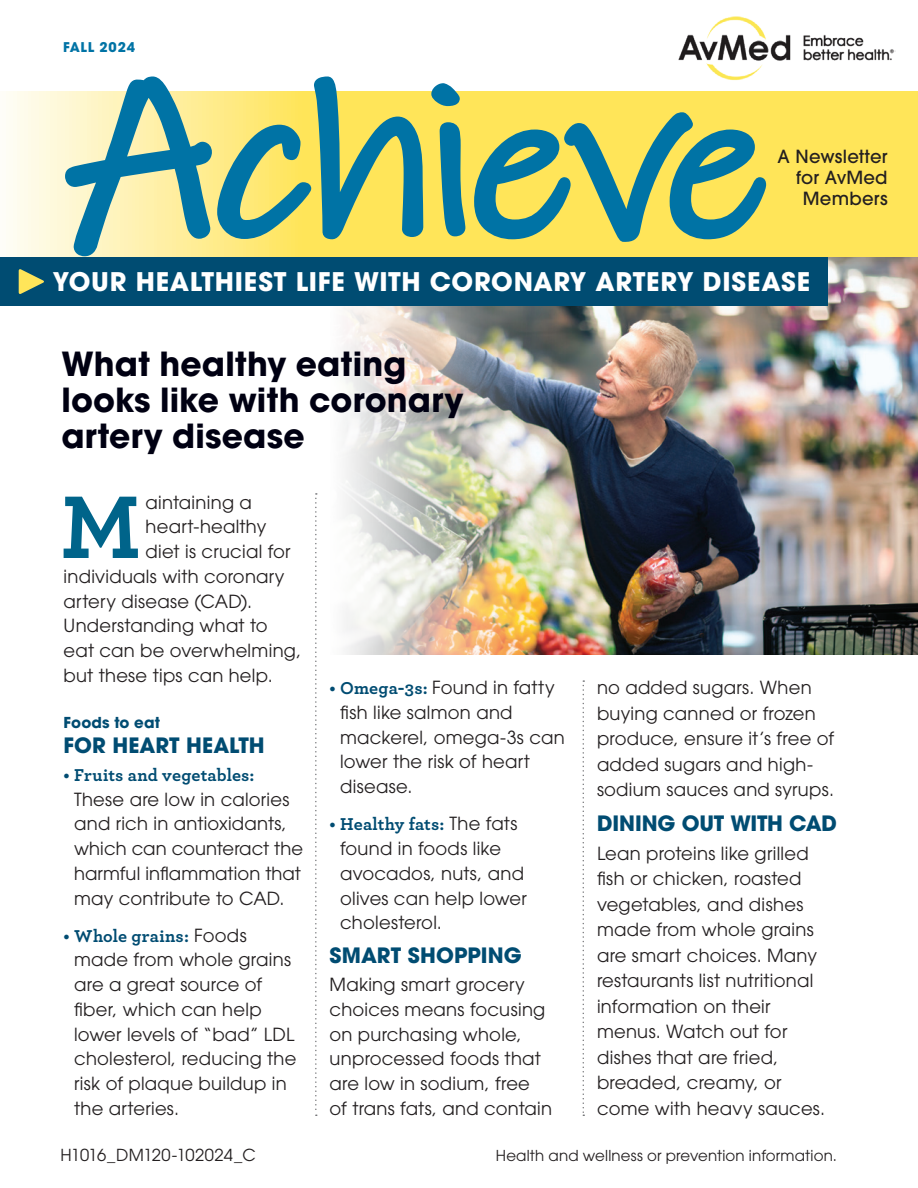
<style>
.page{position:relative;width:918px;height:1188px;background:#fff}
.page>*{position:absolute;margin:0;border:0;box-sizing:border-box;transform-origin:0 0}
.GK_AVMed21-TEXT_-CAP{font:700 93.3px "Archer";color:#00648a}
.GK_Headline_22on24{font:700 33px/36px "ITC Avant Garde Std";letter-spacing:.005em;color:#000012}
.GK_Condition_MAIN{font:700 25.5px "ITC Avant Garde Std";letter-spacing:.025em;color:#fff}
.GK_TEXT_Subheads_1{font:700 21px "ITC Avant Garde Std";letter-spacing:-.005em;color:#004c72}
.GK_AVMed21-TEXT_-NO_IND{font:18px/24.8px "ITC Avant Garde Std";letter-spacing:.015em;color:#231f20}
.GK_AVMed21-TEXT_-CAP-2{font:18px "ITC Avant Garde Std";letter-spacing:.015em;color:#231f20}
.GK_COVER_Tagline{font:500 18px/21px "ITC Avant Garde Std";letter-spacing:.015em;color:#231f20;text-align:right}
.GK_CMS_Info{font:16.5px "ITC Avant Garde Std";letter-spacing:-.02em;color:#231f20}
.GK_Info_folio_line{font:15px "ITC Avant Garde Std";letter-spacing:.01em;color:#231f20}
.GK_TEXT_Subheads_1-2{font:700 15px "ITC Avant Garde Std";letter-spacing:.01em;color:#004c72}
.GK_COVER_Dateline{font:700 13.35px "ITC Avant Garde Std";letter-spacing:.05em;color:#0073a5}
.s1{font-family:"Archer";font-weight:700;color:#004c72}
</style>
<div class="page">
<img style="left:570px;top:257px;width:348px;height:397px">
<svg style="left:583px;top:680px;width:1px;height:436px"></svg>
<svg style="left:6px;top:92px;width:912px;height:165px;background:#fee975"></svg>
<svg style="left:65px;top:76px;width:358px;height:180px;background:#abc597"></svg>
<svg style="left:431px;top:83px;width:34px;height:153px;background:#7eac83"></svg>
<svg style="left:474px;top:112px;width:292px;height:130px;background:#97b677"></svg>
<svg style="left:315px;top:493px;width:2px;height:623px"></svg>
<img style="left:344px;top:306px;width:226px;height:349px">
<div style="left:0;top:257px;width:828px;height:49px;background:#004c72"></div>
<svg style="left:19px;top:269px;width:25px;height:25px"></svg>
<img style="left:678px;top:16px;width:217px;height:64px">
<p class="GK_COVER_Dateline" style="left:63px;top:38px;width:73px">FALL 2024</p>
<p class="GK_COVER_Tagline" style="left:778px;top:145px;width:112px">A Newsletter for AvMed<br>Members</p>
<p class="GK_Condition_MAIN" style="left:53px;top:265px;width:759px">YOUR HEALTHIEST LIFE WITH CORONARY ARTERY DISEASE</p>
<p class="GK_Headline_22on24" style="left:62px;top:345px;width:403px">What healthy eating looks like with coronary artery disease</p>
<p class="GK_AVMed21-TEXT_-CAP" style="left:61px;top:453px;width:82px">M</p>
<p class="GK_AVMed21-TEXT_-CAP-2" style="left:146px;top:491px;width:108px">aintaining a</p>
<p class="GK_AVMed21-TEXT_-CAP-2" style="left:146px;top:515px;width:122px">heart-healthy</p>
<p class="GK_AVMed21-TEXT_-CAP-2" style="left:146px;top:540px;width:147px">diet is crucial for</p>
<p class="GK_AVMed21-TEXT_-CAP-2" style="left:64px;top:565px;width:223px">individuals with coronary</p>
<p class="GK_AVMed21-TEXT_-CAP-2" style="left:64px;top:590px;width:190px">artery disease (CAD).</p>
<p class="GK_AVMed21-TEXT_-CAP-2" style="left:64px;top:614px;width:206px">Understanding what to</p>
<p class="GK_AVMed21-TEXT_-CAP-2" style="left:64px;top:639px;width:239px">eat can be overwhelming,</p>
<p class="GK_AVMed21-TEXT_-CAP-2" style="left:64px;top:664px;width:211px">but these tips can help.</p>
<p class="GK_TEXT_Subheads_1-2" style="left:64px;top:713px;width:98px">Foods to eat</p>
<p class="GK_TEXT_Subheads_1" style="left:64px;top:731px;width:203px">FOR HEART HEALTH</p>
<p class="GK_AVMed21-TEXT_-NO_IND" style="left:74px;top:762px;width:231px;text-indent:-11px"><span class="s1">• Fruits and vegetables:<br></span>These are low in calories and rich in antioxidants, which can counteract the harmful inflammation that may contribute to CAD.</p>
<p class="GK_AVMed21-TEXT_-NO_IND" style="left:74px;top:922px;width:224px;text-indent:-11px"><span class="s1">• Whole grains:</span> Foods made from whole grains are a great source of fiber, which can help lower levels of “bad” LDL cholesterol, reducing the risk of plaque buildup in the arteries.</p>
<p class="GK_AVMed21-TEXT_-NO_IND" style="left:340px;top:675px;width:226px;text-indent:-11px"><span class="s1">• Omega-3s:</span> Found in fatty fish like salmon and mackerel, omega-3s can lower the risk of heart disease.</p>
<p class="GK_AVMed21-TEXT_-NO_IND" style="left:340px;top:811px;width:188px;text-indent:-11px"><span class="s1">• Healthy fats:</span> The fats found in foods like avocados, nuts, and olives can help lower cholesterol.</p>
<p class="GK_TEXT_Subheads_1" style="left:330px;top:942px;width:194px">SMART SHOPPING</p>
<p class="GK_AVMed21-TEXT_-NO_IND" style="left:330px;top:972px;width:224px">Making smart grocery choices means focusing on purchasing whole, unprocessed foods that are low in sodium, free<br>of trans fats, and contain</p>
<p class="GK_AVMed21-TEXT_-NO_IND" style="left:597px;top:675px;width:239px;line-height:25.5px">no added sugars. When buying canned or frozen produce, ensure it’s free of added sugars and high&shy;sodium sauces and syrups.</p>
<p class="GK_TEXT_Subheads_1" style="left:597px;top:809px;width:241px">DINING OUT WITH CAD</p>
<p class="GK_AVMed21-TEXT_-NO_IND" style="left:597px;top:840px;width:230px;line-height:25.5px">Lean proteins like grilled fish or chicken, roasted vegetables, and dishes made from whole grains are smart choices. Many restaurants list nutritional information on their menus. Watch out for dishes that are fried, breaded, creamy, or come with heavy sauces.</p>
<p class="GK_CMS_Info" style="left:61px;top:1144px;width:197px">H1016_DM120-102024_C</p>
<p class="GK_Info_folio_line" style="left:496px;top:1146px;width:343px">Health and wellness or prevention information.</p>
</div>
